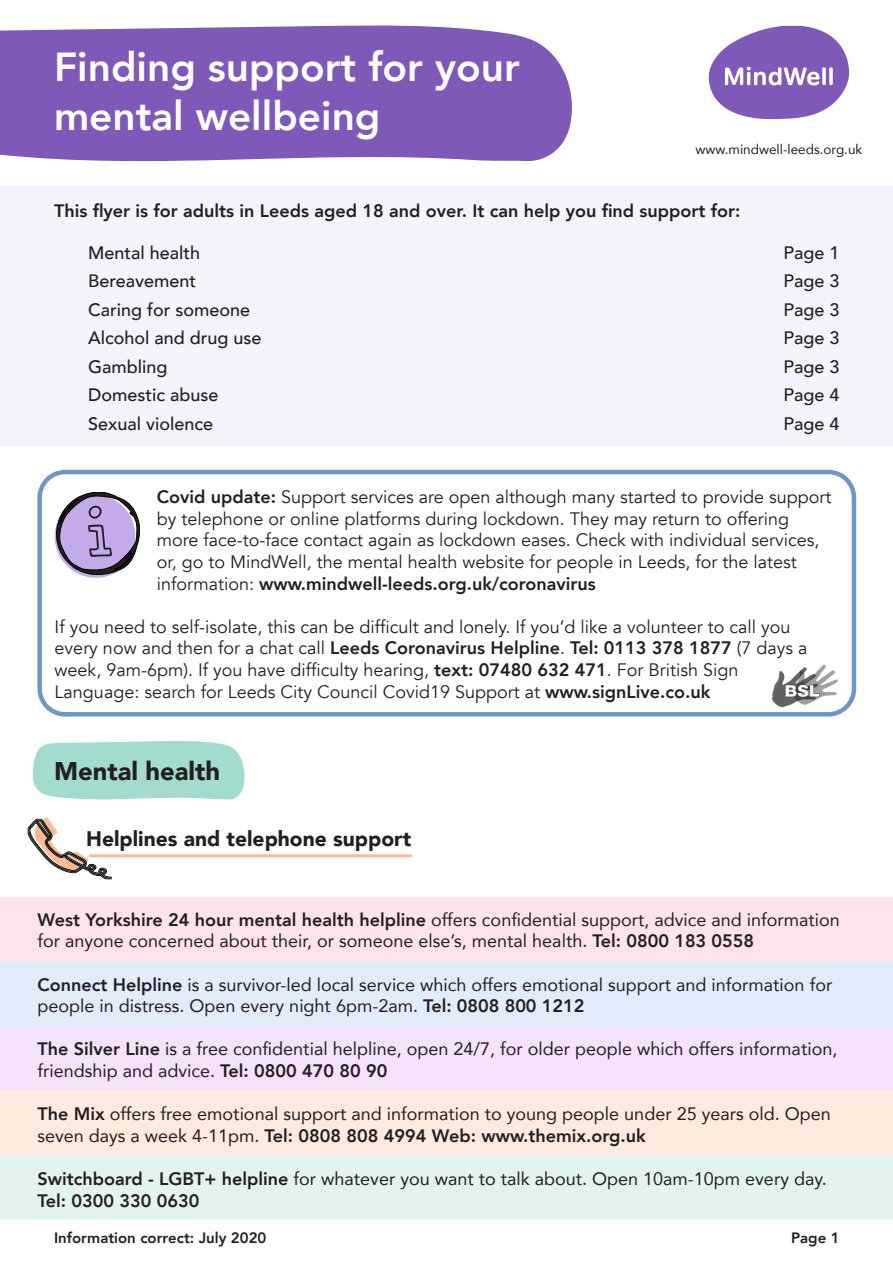
<style>
.page{position:relative;width:893px;height:1263px;background:#fff}
.page>*{position:absolute;margin:0;border:0;box-sizing:border-box;transform-origin:0 0}
.Page_titles{font:800 40.5px/48.6px "Avenir";color:#fff}
.Sub_titles{font:900 25.5px "Avenir";color:#231f20}
.Small_sub_titles{font:900 21px "Avenir";color:#231f20}
.Bot_2{font:18px/21.6px "Avenir";color:#231f20}
.Bot_2-2{font:18px/21.6px "Avenir";color:#231f20}
.Bot_2-3{font:500 18px "Avenir";color:#231f20}
.Bot_2-4{font:800 18px "Avenir";color:#231f20}
.t1{font:800 15px "Avenir";color:#231f20}
.t2{font:13.5px "Avenir";color:#231f20}
.s1{font-weight:800}
</style>
<div class="page">
<svg style="left:0;top:25px;width:572px;height:137px;fill:#7e59b8"></svg>
<div style="left:0;top:186px;width:893px;height:259px;background:#f6f3fc"></div>
<div style="left:37px;top:470px;width:819px;height:246px;border:4px solid #6e96c7;border-radius:26px"></div>
<svg style="left:55px;top:492px;width:85px;height:86px"></svg>
<svg style="left:709px;top:26px;width:140px;height:93px"></svg>
<svg style="left:32px;top:740px;width:213px;height:60px"></svg>
<img style="left:771px;top:664px;width:67px;height:44px">
<svg style="left:28px;top:817px;width:84px;height:62px"></svg>
<hr style="left:90px;top:854px;width:321px;height:3px;background:#ffba94">
<div style="left:0;top:897px;width:893px;height:64px;background:#fee3ec"></div>
<div style="left:0;top:961px;width:893px;height:65px;background:#e2edfc"></div>
<div style="left:0;top:1026px;width:893px;height:64px;background:#f4e3fb"></div>
<div style="left:0;top:1090px;width:893px;height:65px;background:#ffeadf"></div>
<div style="left:0;top:1155px;width:893px;height:64px;background:#e3f4f0"></div>
<p class="Page_titles" style="left:54px;top:43px;width:467px">Finding support for your mental wellbeing</p>
<p class="t2" style="left:695px;top:138px;width:168px">www.mindwell-leeds.org.uk</p>
<p class="Bot_2-4" style="left:54px;top:196px;width:688px">This flyer is for adults in Leeds aged 18 and over. It can help you find support for:</p>
<p class="Bot_2-3" style="left:88px;top:237px;width:113px">Mental health</p>
<p class="Bot_2-3" style="left:784px;top:237px;width:58px">Page 1</p>
<p class="Bot_2-3" style="left:88px;top:265px;width:110px">Bereavement</p>
<p class="Bot_2-3" style="left:784px;top:265px;width:58px">Page 3</p>
<p class="Bot_2-3" style="left:88px;top:294px;width:164px">Caring for someone</p>
<p class="Bot_2-3" style="left:784px;top:294px;width:58px">Page 3</p>
<p class="Bot_2-3" style="left:88px;top:322px;width:175px">Alcohol and drug use</p>
<p class="Bot_2-3" style="left:784px;top:322px;width:58px">Page 3</p>
<p class="Bot_2-3" style="left:88px;top:351px;width:81px">Gambling</p>
<p class="Bot_2-3" style="left:784px;top:351px;width:58px">Page 3</p>
<p class="Bot_2-3" style="left:88px;top:379px;width:132px">Domestic abuse</p>
<p class="Bot_2-3" style="left:784px;top:379px;width:58px">Page 4</p>
<p class="Bot_2-3" style="left:88px;top:408px;width:127px">Sexual violence</p>
<p class="Bot_2-3" style="left:784px;top:408px;width:58px">Page 4</p>
<p class="Bot_2-2" style="left:157px;top:487px;width:676px"><span class="s1">Covid update:</span> Support services are open although many started to provide support by telephone or online platforms during lockdown. They may return to offering more face-to-face contact again as lockdown eases. Check with individual services, or, go to MindWell, the mental health website for people in Leeds, for the latest information: <span class="s1">www.mindwell-leeds.org.uk/coronavirus</span></p>
<p class="Bot_2-2" style="left:55px;top:616px;width:754px">If you need to self-isolate, this can be difficult and lonely. If you’d like a volunteer to call you every now and then for a chat call <span class="s1">Leeds Coronavirus Helpline</span>. <span class="s1">Tel: 0113 378 1877</span> (7 days a week, 9am-6pm). If you have difficulty hearing, <span class="s1">text: 07480 632 471</span>. For British Sign Language: search for Leeds City Council Covid19 Support at <span class="s1">www.signLive.co.uk</span></p>
<p class="Sub_titles" style="left:54px;top:750px;width:168px">Mental health</p>
<p class="Small_sub_titles" style="left:86px;top:821px;width:327px">Helplines and telephone support</p>
<p class="Bot_2" style="left:37px;top:908px;width:804px"><span class="s1">West Yorkshire 24 hour mental health helpline</span> offers confidential support, advice and information for anyone concerned about their, or someone else’s, mental health. <span class="s1">Tel: 0800 183 0558</span></p>
<p class="Bot_2" style="left:37px;top:973px;width:796px"><span class="s1">Connect Helpline</span> is a survivor-led local service which offers emotional support and information for people in distress. Open every night 6pm-2am. <span class="s1">Tel: 0808 800 1212</span></p>
<p class="Bot_2" style="left:37px;top:1038px;width:801px"><span class="s1">The Silver Line</span> is a free confidential helpline, open 24/7, for older people which offers information, friendship and advice. <span class="s1">Tel: 0800 470 80 90</span></p>
<p class="Bot_2" style="left:37px;top:1102px;width:795px"><span class="s1">The Mix</span> offers free emotional support and information to young people under 25 years old. Open seven days a week 4-11pm. <span class="s1">Tel: 0808 808 4994 Web: www.themix.org.uk</span></p>
<p class="Bot_2" style="left:37px;top:1167px;width:791px"><span class="s1">Switchboard - LGBT+ helpline</span> for whatever you want to talk about. Open 10am-10pm every day.<br><span class="s1">Tel: 0300 330 0630</span></p>
<p class="t1" style="left:54px;top:1226px;width:214px">Information correct: July 2020</p>
<p class="t1" style="left:791px;top:1226px;width:50px">Page 1</p>
</div>
